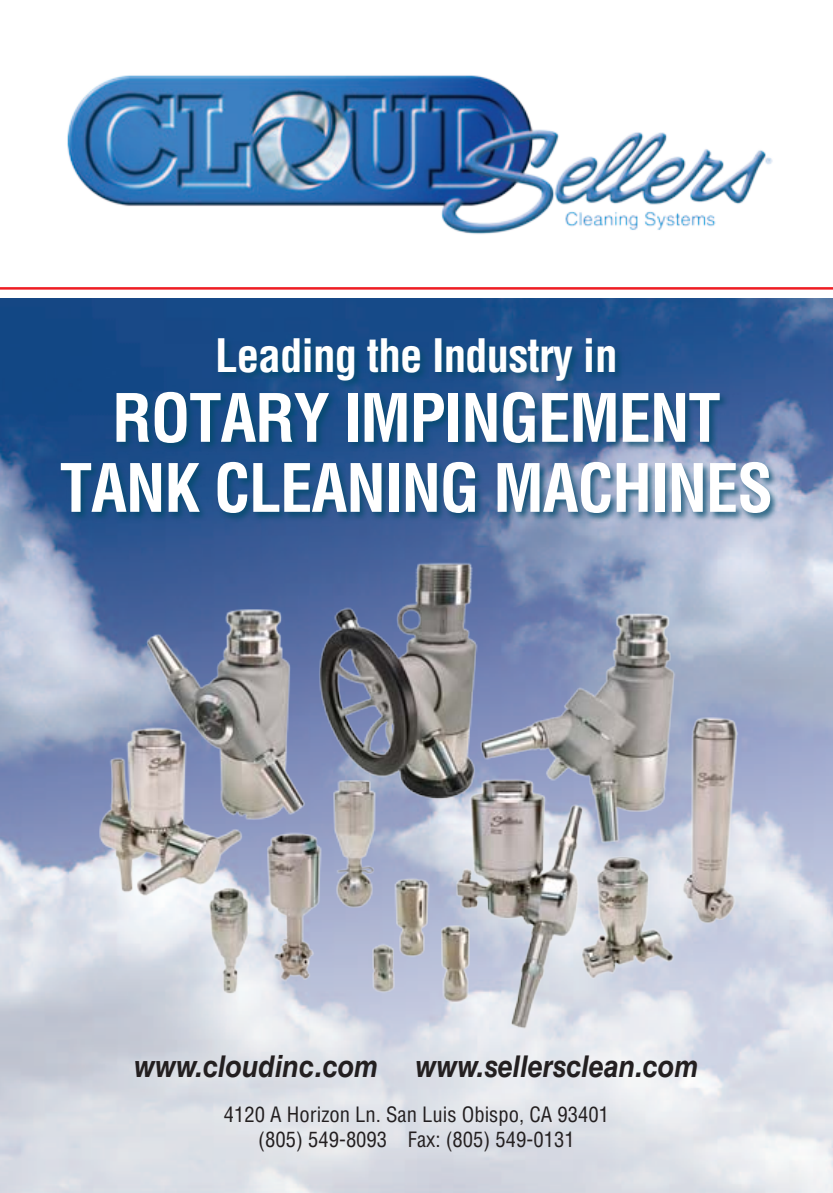
<style>
.page{position:relative;width:833px;height:1193px;background:#fff}
.page>*{position:absolute;margin:0;border:0;box-sizing:border-box;transform-origin:0 0}
.t1{font:700 condensed 65px/70px "Helvetica LT Std";letter-spacing:-.02em;color:#fff;text-align:center}
.t2{font:700 condensed 45px "Helvetica LT Std";letter-spacing:-.02em;color:#fff}
.t3{font:italic 700 30px "Helvetica LT Std";color:#231f20;scale:.9 1}
.t4{font:condensed 20.5px "Helvetica LT Std";color:#231f20}
</style>
<div class="page">
<img style="left:0;top:298px;width:832px;height:894px">
<img style="left:67px;top:75px;width:706px;height:159px">
<div style="left:59px;top:336px;width:719px;height:186px;background:#004a6a;opacity:.75"></div>
<hr style="left:0;top:287px;width:832px;height:3px;background:#ee1d23">
<img style="left:62px;top:548px;width:714px;height:492px">
<p class="t2" style="left:215px;top:327px;width:404px">Leading the Industry in</p>
<p class="t1" style="left:60px;top:383px;width:715px">ROTARY IMPINGEMENT<br>TANK CLEANING MACHINES</p>
<p class="t3" style="left:134px;top:1048px;width:272px">www.cloudinc.com</p>
<p class="t3" style="left:416px;top:1048px;width:315px">www.sellersclean.com</p>
<p class="t4" style="left:224px;top:1101px;width:386px">4120 A Horizon Ln. San Luis Obispo, CA 93401</p>
<p class="t4" style="left:258px;top:1126px;width:318px">(805) 549-8093 Fax: (805) 549-0131</p>
</div>
